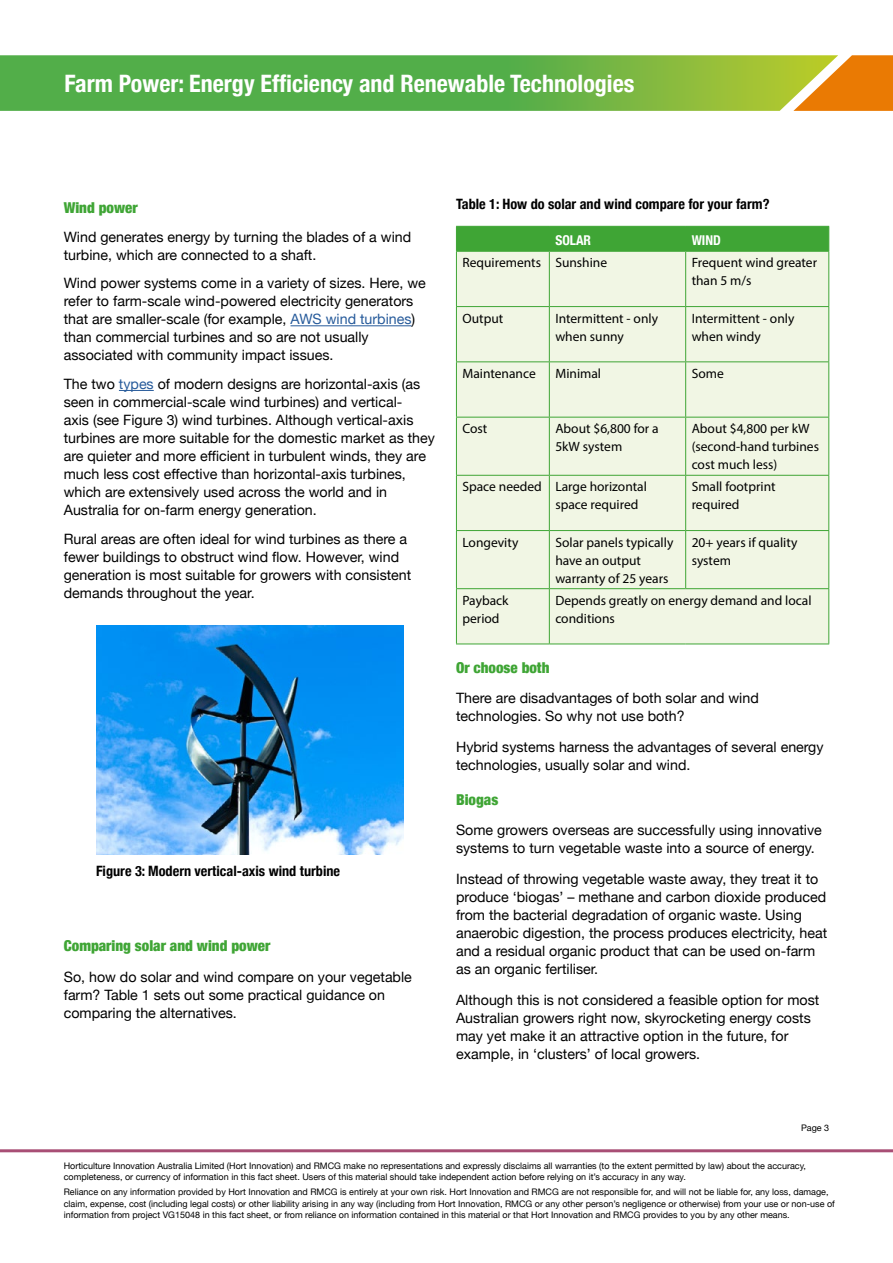
<style>
.page{position:relative;width:893px;height:1263px;background:#fff}
.page>*{position:absolute;margin:0;border:0;box-sizing:border-box;transform-origin:0 0}
.t1{font:700 condensed 24px "Helvetica Neue";color:#fff}
.t2{font:900 condensed 15px "Helvetica Neue";color:#3fa535}
.t3{font:14.25px/18px "Helvetica Neue";color:#000}
.t4{font:700 condensed 14.25px "Helvetica Neue";color:#000}
.t5{font:13.5px/18px "Myriad Pro";color:#000}
.t6{font:700 condensed 13.5px "Helvetica Neue";color:#fff}
.t7{font:9px/11.2px "Helvetica Neue";color:#000}
.s1{color:#275b9b}
</style>
<div class="page">
<svg style="left:0;top:55px;width:793px;height:56px;background:#64b247"></svg>
<svg style="left:793px;top:55px;width:100px;height:56px;background:#e3982a"></svg>
<hr style="left:0;top:1149px;width:893px;height:3px;background:#a84e75">
<hr style="left:290px;top:325px;width:122px;height:1px;background:#275b9b">
<hr style="left:119px;top:390px;width:35px;height:1px;background:#275b9b">
<img style="left:96px;top:625px;width:307px;height:229px">
<div style="left:457px;top:252px;width:371px;height:392px;background:#f1f6e4"></div>
<div style="left:456px;top:226px;width:373px;height:25px;background:#3fa535"></div>
<hr style="left:456px;top:251px;width:93px;height:1px;background:#3fa535">
<hr style="left:549px;top:251px;width:137px;height:1px;background:#3fa535">
<hr style="left:686px;top:251px;width:143px;height:1px;background:#3fa535">
<hr style="left:456px;top:252px;width:1px;height:54px;background:#3fa535">
<hr style="left:456px;top:307px;width:1px;height:54px;background:#3fa535">
<hr style="left:456px;top:362px;width:1px;height:55px;background:#3fa535">
<hr style="left:456px;top:417px;width:1px;height:58px;background:#3fa535">
<hr style="left:456px;top:476px;width:1px;height:54px;background:#3fa535">
<hr style="left:456px;top:531px;width:1px;height:57px;background:#3fa535">
<hr style="left:456px;top:589px;width:1px;height:55px;background:#3fa535">
<hr style="left:549px;top:252px;width:1px;height:54px;background:#3fa535">
<hr style="left:685px;top:252px;width:1px;height:54px;background:#3fa535">
<hr style="left:828px;top:252px;width:1px;height:54px;background:#3fa535">
<hr style="left:549px;top:307px;width:1px;height:54px;background:#3fa535">
<hr style="left:685px;top:307px;width:1px;height:54px;background:#3fa535">
<hr style="left:828px;top:307px;width:1px;height:54px;background:#3fa535">
<hr style="left:549px;top:362px;width:1px;height:55px;background:#3fa535">
<hr style="left:685px;top:362px;width:1px;height:55px;background:#3fa535">
<hr style="left:828px;top:362px;width:1px;height:55px;background:#3fa535">
<hr style="left:549px;top:417px;width:1px;height:58px;background:#3fa535">
<hr style="left:685px;top:417px;width:1px;height:58px;background:#3fa535">
<hr style="left:828px;top:417px;width:1px;height:58px;background:#3fa535">
<hr style="left:549px;top:476px;width:1px;height:54px;background:#3fa535">
<hr style="left:685px;top:476px;width:1px;height:54px;background:#3fa535">
<hr style="left:828px;top:476px;width:1px;height:54px;background:#3fa535">
<hr style="left:549px;top:531px;width:1px;height:57px;background:#3fa535">
<hr style="left:685px;top:531px;width:1px;height:57px;background:#3fa535">
<hr style="left:828px;top:531px;width:1px;height:57px;background:#3fa535">
<hr style="left:549px;top:589px;width:1px;height:55px;background:#3fa535">
<hr style="left:828px;top:589px;width:1px;height:55px;background:#3fa535">
<hr style="left:456px;top:306px;width:93px;height:1px;background:#3fa535">
<hr style="left:549px;top:306px;width:137px;height:1px;background:#3fa535">
<hr style="left:686px;top:306px;width:143px;height:1px;background:#3fa535">
<hr style="left:456px;top:361px;width:93px;height:1px;background:#3fa535">
<hr style="left:549px;top:361px;width:137px;height:1px;background:#3fa535">
<hr style="left:686px;top:361px;width:143px;height:1px;background:#3fa535">
<hr style="left:456px;top:417px;width:93px;height:1px;background:#3fa535">
<hr style="left:549px;top:417px;width:137px;height:1px;background:#3fa535">
<hr style="left:686px;top:417px;width:143px;height:1px;background:#3fa535">
<hr style="left:456px;top:475px;width:93px;height:1px;background:#3fa535">
<hr style="left:549px;top:475px;width:137px;height:1px;background:#3fa535">
<hr style="left:686px;top:475px;width:143px;height:1px;background:#3fa535">
<hr style="left:456px;top:530px;width:93px;height:1px;background:#3fa535">
<hr style="left:549px;top:530px;width:137px;height:1px;background:#3fa535">
<hr style="left:686px;top:530px;width:143px;height:1px;background:#3fa535">
<hr style="left:456px;top:588px;width:93px;height:1px;background:#3fa535">
<hr style="left:549px;top:588px;width:137px;height:1px;background:#3fa535">
<hr style="left:686px;top:588px;width:143px;height:1px;background:#3fa535">
<hr style="left:456px;top:644px;width:93px;height:1px;background:#3fa535">
<hr style="left:549px;top:644px;width:137px;height:1px;background:#3fa535">
<hr style="left:686px;top:644px;width:143px;height:1px;background:#3fa535">
<h1 class="t1" style="left:65px;top:64px;width:571px">Farm Power: Energy Efficiency and Renewable Technologies</h1>
<p class="t2" style="left:64px;top:195px;width:75px">Wind power</p>
<p class="t3" style="left:64px;top:228px;width:349px">Wind generates energy by turning the blades of a wind turbine, which are connected to a shaft.</p>
<p class="t3" style="left:64px;top:275px;width:364px">Wind power systems come in a variety of sizes. Here, we refer to farm-scale wind-powered electricity generators that are smaller-scale (for example, <span class="s1">AWS wind turbines</span>) than commercial turbines and so are not usually associated with community impact issues.</p>
<p class="t3" style="left:64px;top:376px;width:373px">The two <span class="s1">types</span> of modern designs are horizontal-axis (as seen in commercial-scale wind turbines) and vertical-<br>axis (see Figure 3) wind turbines. Although vertical-axis turbines are more suitable for the domestic market as they are quieter and more efficient in turbulent winds, they are much less cost effective than horizontal-axis turbines, which are extensively used across the world and in Australia for on-farm energy generation.</p>
<p class="t3" style="left:64px;top:530px;width:349px">Rural areas are often ideal for wind turbines as there a fewer buildings to obstruct wind flow. However, wind generation is most suitable for growers with consistent demands throughout the year.</p>
<p class="t4" style="left:96px;top:859px;width:245px">Figure 3: Modern vertical-axis wind turbine</p>
<p class="t2" style="left:64px;top:933px;width:208px">Comparing solar and wind power</p>
<p class="t3" style="left:64px;top:968px;width:350px">So, how do solar and wind compare on your vegetable farm? Table 1 sets out some practical guidance on comparing the alternatives.</p>
<p class="t4" style="left:456px;top:192px;width:315px">Table 1: How do solar and wind compare for your farm?</p>
<p class="t6" style="left:555px;top:229px;width:37px">SOLAR</p>
<p class="t6" style="left:692px;top:229px;width:31px">WIND</p>
<p class="t5" style="left:462px;top:254px;width:146px">Requirements Sunshine</p>
<p class="t5" style="left:692px;top:254px;width:127px">Frequent wind greater than 5 m/s</p>
<p class="t5" style="left:462px;top:309px;width:42px">Output</p>
<p class="t5" style="left:555px;top:309px;width:104px">Intermittent - only when sunny</p>
<p class="t5" style="left:692px;top:309px;width:104px">Intermittent - only when windy</p>
<p class="t5" style="left:462px;top:364px;width:75px">Maintenance</p>
<p class="t5" style="left:555px;top:364px;width:47px">Minimal</p>
<p class="t5" style="left:692px;top:364px;width:34px">Some</p>
<p class="t5" style="left:462px;top:419px;width:26px">Cost</p>
<p class="t5" style="left:555px;top:419px;width:105px">About $6,800 for a<br>5kW system</p>
<p class="t5" style="left:692px;top:419px;width:129px">About $4,800 per kW (second-hand turbines cost much less)</p>
<p class="t5" style="left:555px;top:478px;width:93px;text-indent:-93px">Space needed Large horizontal space required</p>
<p class="t5" style="left:692px;top:478px;width:85px">Small footprint required</p>
<p class="t5" style="left:462px;top:533px;width:57px">Longevity</p>
<p class="t5" style="left:555px;top:533px;width:120px">Solar panels typically have an output warranty of 25 years</p>
<p class="t5" style="left:692px;top:533px;width:107px">20+ years if quality system</p>
<p class="t5" style="left:462px;top:591px;width:48px">Payback period</p>
<p class="t5" style="left:555px;top:591px;width:258px">Depends greatly on energy demand and local conditions</p>
<p class="t2" style="left:456px;top:655px;width:95px">Or choose both</p>
<p class="t3" style="left:456px;top:690px;width:304px">There are disadvantages of both solar and wind technologies. So why not use both?</p>
<p class="t3" style="left:456px;top:739px;width:369px">Hybrid systems harness the advantages of several energy technologies, usually solar and wind.</p>
<p class="t2" style="left:456px;top:787px;width:44px">Biogas</p>
<p class="t3" style="left:456px;top:822px;width:367px">Some growers overseas are successfully using innovative systems to turn vegetable waste into a source of energy.</p>
<p class="t3" style="left:456px;top:871px;width:373px">Instead of throwing vegetable waste away, they treat it to produce ‘biogas’ – methane and carbon dioxide produced from the bacterial degradation of organic waste. Using anaerobic digestion, the process produces electricity, heat and a residual organic product that can be used on-farm as an organic fertiliser.</p>
<p class="t3" style="left:456px;top:991px;width:365px">Although this is not considered a feasible option for most Australian growers right now, skyrocketing energy costs may yet make it an attractive option in the future, for example, in ‘clusters’ of local growers.</p>
<p class="t7" style="left:801px;top:1122px;width:30px">Page 3</p>
<p class="t7" style="left:64px;top:1160px;width:744px">Horticulture Innovation Australia Limited (Hort Innovation) and RMCG make no representations and expressly disclaims all warranties (to the extent permitted by law) about the accuracy, completeness, or currency of information in this fact sheet. Users of this material should take independent action before relying on it’s accuracy in any way.</p>
<p class="t7" style="left:64px;top:1187px;width:773px">Reliance on any information provided by Hort Innovation and RMCG is entirely at your own risk. Hort Innovation and RMCG are not responsible for, and will not be liable for, any loss, damage, claim, expense, cost (including legal costs) or other liability arising in any way (including from Hort Innovation, RMCG or any other person’s negligence or otherwise) from your use or non-use of information from project VG15048 in this fact sheet, or from reliance on information contained in this material or that Hort Innovation and RMCG provides to you by any other means.</p>
</div>
